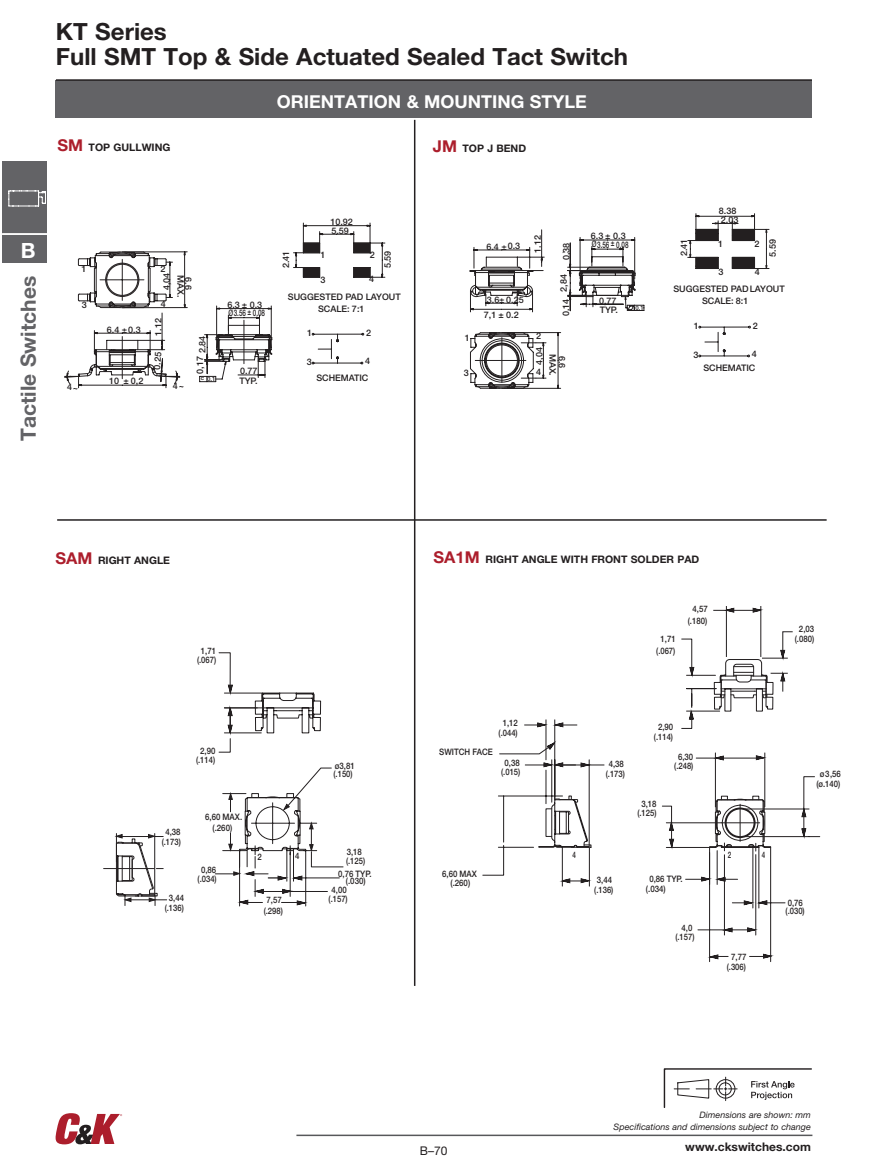
<style>
.page{position:relative;width:891px;height:1175px;background:#fff}
.page>*{position:absolute;margin:0;border:0;box-sizing:border-box;transform-origin:0 0}
.t1{font:700 23.7px/25.2px "Helvetica Neue LT Std";color:#231f20}
.t2{font:700 21px "Helvetica Neue LT Std";color:#636366}
.t3{font:700 21px "Helvetica Neue LT Std";color:#fff}
.t4{font:700 17.85px "Helvetica Neue LT Std";color:#fff}
.t5{font:12px "Helvetica Neue LT Std";color:#231f20}
.t6{font:700 11.85px "Helvetica Neue LT Std";color:#231f20}
.t7{font:700 10.35px "Helvetica Neue LT Std";color:#231f20}
.t8{font:500 9px/17.1px "Helvetica Neue";color:#231f20}
.t9{font:500 9px "Helvetica Neue";color:#231f20;scale:.7 1}
.t10{font:500 8.85px/12.1px "Helvetica Neue";color:#231f20;text-align:center;scale:.88 1}
.t11{font:500 8.85px "Helvetica Neue";color:#231f20;scale:.86 1}
.t12{font:italic 8.85px/11.9px "Helvetica Neue LT Std";color:#231f20;text-align:right}
.t13{font:500 8.85px "Helvetica Neue";color:#231f20;scale:.89 1}
.t14{font:500 8.85px "Helvetica Neue";color:#231f20;scale:.87 1}
.t15{font:500 8.85px "Helvetica Neue";color:#231f20;scale:.71 1}
.t16{font:500 6px "Helvetica Neue";color:#231f20}
.s1{font-size:16.35px;color:#ac1e2c}
</style>
<div class="page">
<div style="left:56px;top:80px;width:756px;height:37px;background:#636366"></div>
<hr style="left:296px;top:1134px;width:516px;height:2px;background:#57585a">
<svg style="left:56px;top:1113px;width:66px;height:31px"></svg>
<div style="left:2px;top:161px;width:45px;height:101px;background:#636366"></div>
<svg style="left:9px;top:191px;width:37px;height:15px"></svg>
<hr style="left:0;top:233px;width:47px;height:2px;background:#fff">
<hr style="left:56px;top:79px;width:756px;height:2px;background:#231f20">
<svg style="left:163px;top:652px;width:158px;height:248px"></svg>
<svg style="left:218px;top:684px;width:44px;height:69px"></svg>
<svg style="left:104px;top:833px;width:59px;height:72px"></svg>
<svg style="left:215px;top:767px;width:129px;height:139px"></svg>
<hr style="left:57px;top:519px;width:770px;height:1px;background:#231f20">
<svg style="left:663px;top:1068px;width:1px;height:40px"></svg>
<svg style="left:664px;top:1068px;width:148px;height:40px"></svg>
<svg style="left:302px;top:222px;width:84px;height:56px"></svg>
<svg style="left:64px;top:242px;width:307px;height:146px"></svg>
<svg style="left:695px;top:213px;width:75px;height:56px"></svg>
<svg style="left:470px;top:228px;width:285px;height:161px"></svg>
<hr style="left:414px;top:120px;width:1px;height:865px;background:#231f20">
<svg style="left:499px;top:606px;width:294px;height:356px"></svg>
<h1 class="t1" style="left:56px;top:19px;width:574px">KT Series<br>Full SMT Top &amp; Side Actuated Sealed Tact Switch</h1>
<p class="t7" style="left:57px;top:141px;width:114px"><span class="s1">SM</span> TOP GULLWING</p>
<h3 class="t4" style="left:277px;top:90px;width:312px">ORIENTATION &amp; MOUNTING STYLE</h3>
<p class="t7" style="left:433px;top:142px;width:95px"><span class="s1">JM</span> TOP J BEND</p>
<h2 class="t3" style="left:21px;top:237px;width:16px">B</h2>
<h2 class="t2" style="left:15px;top:441px;width:167px;rotate:-90deg">Tactile Switches</h2>
<p class="t8" style="left:82px;top:260px;width:7px">1</p>
<p class="t8" style="left:161px;top:260px;width:7px">2</p>
<p class="t8" style="left:82px;top:296px;width:7px">3</p>
<p class="t8" style="left:161px;top:295px;width:7px">4</p>
<p class="t8" style="left:158px;top:290px;width:19px;rotate:-90deg">4,04</p>
<p class="t8" style="left:189px;top:275px;width:24px;rotate:90deg">MAX.</p>
<p class="t8" style="left:197px;top:277px;width:14px;rotate:90deg">6.6</p>
<p class="t8" style="left:107px;top:321px;width:35px">6.4 ±0.3</p>
<p class="t8" style="left:150px;top:336px;width:19px;rotate:-90deg">1.12</p>
<p class="t8" style="left:148px;top:369px;width:19px;rotate:-86deg">0.25</p>
<p class="t8" style="left:109px;top:372px;width:36px">10 ± 0,2</p>
<p class="t8" style="left:67px;top:379px;width:13px">4~</p>
<p class="t8" style="left:173px;top:377px;width:13px">4~</p>
<p class="t8" style="left:194px;top:353px;width:19px;rotate:-90deg">2.84</p>
<p class="t8" style="left:191px;top:374px;width:19px;rotate:-90deg">0,17</p>
<p class="t16" style="left:201px;top:375px;width:16px">c 0,1</p>
<p class="t8" style="left:227px;top:296px;width:36px">6.3 ± 0.3</p>
<p class="t9" style="left:228px;top:308px;width:54px">Ø3.56 ± 0.08</p>
<p class="t8" style="left:239px;top:365px;width:20px;line-height:10.2px">0.77<br>TYP.</p>
<p class="t8" style="left:277px;top:268px;width:19px;rotate:-90deg">2.41</p>
<p class="t8" style="left:330px;top:213px;width:24px">10.92</p>
<p class="t8" style="left:331px;top:222px;width:19px">5.59</p>
<p class="t8" style="left:321px;top:246px;width:7px">1</p>
<p class="t8" style="left:370px;top:246px;width:7px">2</p>
<p class="t8" style="left:320px;top:271px;width:7px">3</p>
<p class="t8" style="left:369px;top:270px;width:7px">4</p>
<p class="t8" style="left:379px;top:268px;width:19px;rotate:-90deg">5.59</p>
<p class="t8" style="left:486px;top:238px;width:35px">6.4 ±0.3</p>
<p class="t8" style="left:529px;top:253px;width:19px;rotate:-90deg">1.12</p>
<p class="t8" style="left:558px;top:260px;width:19px;rotate:-90deg">0,38`</p>
<p class="t8" style="left:555px;top:292px;width:19px;rotate:-90deg">2,84</p>
<p class="t8" style="left:288px;top:288px;width:114px">SUGGESTED PAD LAYOUT</p>
<p class="t8" style="left:487px;top:291px;width:38px">3.6± 0.25</p>
<p class="t8" style="left:318px;top:300px;width:48px">SCALE: 7:1</p>
<p class="t8" style="left:557px;top:316px;width:19px;rotate:-90deg">0.14</p>
<p class="t8" style="left:484px;top:306px;width:36px">7,1 ± 0.2</p>
<p class="t8" style="left:307px;top:324px;width:7px">1</p>
<p class="t8" style="left:366px;top:324px;width:7px">2</p>
<p class="t8" style="left:307px;top:353px;width:7px">3</p>
<p class="t8" style="left:316px;top:352px;width:55px;text-align:right">4<br>SCHEMATIC</p>
<p class="t8" style="left:465px;top:329px;width:7px">1</p>
<p class="t8" style="left:536px;top:327px;width:7px">2</p>
<p class="t8" style="left:464px;top:364px;width:7px">3</p>
<p class="t8" style="left:536px;top:363px;width:7px">4</p>
<p class="t8" style="left:531px;top:365px;width:19px;rotate:-90deg">4,04</p>
<p class="t8" style="left:561px;top:353px;width:24px;rotate:90deg">MAX.</p>
<p class="t8" style="left:571px;top:355px;width:14px;rotate:90deg">6.6</p>
<p class="t8" style="left:591px;top:227px;width:36px">6.3 ± 0.3</p>
<p class="t9" style="left:592px;top:239px;width:54px">Ø3.56 ± 0.08</p>
<p class="t8" style="left:599px;top:295px;width:20px;line-height:9.4px">0,77<br>TYP.</p>
<p class="t16" style="left:635px;top:304px;width:10px">0,1</p>
<p class="t8" style="left:719px;top:202px;width:19px">8.38</p>
<p class="t8" style="left:721px;top:211px;width:19px">2.03</p>
<p class="t8" style="left:675px;top:256px;width:19px;rotate:-90deg">2.41</p>
<p class="t8" style="left:764px;top:257px;width:19px;rotate:-90deg">5.59</p>
<p class="t8" style="left:718px;top:235px;width:7px">1</p>
<p class="t8" style="left:754px;top:235px;width:7px">2</p>
<p class="t8" style="left:718px;top:263px;width:7px">3</p>
<p class="t8" style="left:755px;top:263px;width:7px">4</p>
<p class="t8" style="left:702px;top:283px;width:84px;line-height:12px;text-indent:-29px">SUGGESTED PAD LAYOUT<br>SCALE: 8:1</p>
<p class="t8" style="left:694px;top:317px;width:7px">1</p>
<p class="t8" style="left:753px;top:317px;width:7px">2</p>
<p class="t8" style="left:694px;top:346px;width:7px">3</p>
<p class="t8" style="left:703px;top:347px;width:55px;line-height:13.5px;text-align:right">4<br>SCHEMATIC</p>
<p class="t7" style="left:56px;top:553px;width:116px"><span class="s1">SAM</span> RIGHT ANGLE</p>
<p class="t7" style="left:434px;top:553px;width:267px"><span class="s1">SA1M</span> RIGHT ANGLE WITH FRONT SOLDER PAD</p>
<p class="t10" style="left:201px;top:644px;width:19px">1,71</p>
<p class="t11" style="left:197px;top:655px;width:24px">(.067)</p>
<p class="t10" style="left:661px;top:633px;width:19px">1,71</p>
<p class="t11" style="left:656px;top:645px;width:24px">(.067)</p>
<p class="t10" style="left:688px;top:602px;width:24px">4,57 (.180)</p>
<p class="t10" style="left:795px;top:623px;width:24px;line-height:10.6px">2,03 (.080)</p>
<p class="t10" style="left:503px;top:717px;width:19px">1,12</p>
<p class="t11" style="left:499px;top:727px;width:24px">(.044)</p>
<p class="t10" style="left:658px;top:720px;width:19px">2,90</p>
<p class="t11" style="left:654px;top:731px;width:24px">(.114)</p>
<p class="t10" style="left:200px;top:744px;width:19px">2,90</p>
<p class="t11" style="left:196px;top:755px;width:24px">(.114)</p>
<p class="t10" style="left:335px;top:759px;width:24px">ø3,81</p>
<p class="t11" style="left:334px;top:768px;width:24px">(.150)</p>
<p class="t13" style="left:439px;top:746px;width:62px">SWITCH FACE</p>
<p class="t10" style="left:505px;top:756px;width:19px">0,38</p>
<p class="t11" style="left:501px;top:766px;width:24px">(.015)</p>
<p class="t10" style="left:609px;top:757px;width:19px">4,38</p>
<p class="t11" style="left:606px;top:768px;width:24px">(.173)</p>
<p class="t10" style="left:678px;top:750px;width:19px">6,30</p>
<p class="t11" style="left:674px;top:761px;width:24px">(.248)</p>
<p class="t10" style="left:820px;top:768px;width:25px">ø3,56</p>
<p class="t14" style="left:816px;top:779px;width:29px">(ø.140)</p>
<p class="t10" style="left:205px;top:810px;width:44px">6,60 MAX.</p>
<p class="t10" style="left:641px;top:798px;width:19px">3,18</p>
<p class="t11" style="left:637px;top:807px;width:24px">(.125)</p>
<p class="t10" style="left:165px;top:826px;width:19px">4,38</p>
<p class="t11" style="left:162px;top:836px;width:24px">(.173)</p>
<p class="t13" style="left:213px;top:822px;width:24px">(.260)</p>
<p class="t10" style="left:257px;top:850px;width:6px">2</p>
<p class="t10" style="left:295px;top:849px;width:6px">4</p>
<p class="t10" style="left:201px;top:863px;width:19px">0,86</p>
<p class="t11" style="left:198px;top:874px;width:24px">(.034)</p>
<p class="t10" style="left:169px;top:891px;width:19px">3,44</p>
<p class="t11" style="left:165px;top:902px;width:24px">(.136)</p>
<p class="t10" style="left:267px;top:893px;width:19px">7,57</p>
<p class="t11" style="left:264px;top:905px;width:24px">(.298)</p>
<p class="t10" style="left:347px;top:845px;width:19px">3,18</p>
<p class="t11" style="left:346px;top:856px;width:24px">(.125)</p>
<p class="t10" style="left:338px;top:868px;width:39px">0,76 TYP.</p>
<p class="t13" style="left:346px;top:875px;width:24px">(.030)</p>
<p class="t10" style="left:332px;top:884px;width:19px">4,00</p>
<p class="t11" style="left:329px;top:894px;width:24px">(.157)</p>
<p class="t10" style="left:442px;top:867px;width:41px">6,60 MAX</p>
<p class="t13" style="left:451px;top:878px;width:24px">(.260)</p>
<p class="t15" style="left:573px;top:849px;width:6px">4</p>
<p class="t10" style="left:597px;top:874px;width:19px">3,44</p>
<p class="t11" style="left:594px;top:884px;width:24px">(.136)</p>
<p class="t10" style="left:649px;top:872px;width:39px">0,86 TYP.</p>
<p class="t13" style="left:646px;top:883px;width:24px">(.034)</p>
<p class="t15" style="left:728px;top:849px;width:6px">2</p>
<p class="t15" style="left:762px;top:849px;width:6px">4</p>
<p class="t10" style="left:788px;top:896px;width:19px">0,76</p>
<p class="t11" style="left:786px;top:905px;width:24px">(.030)</p>
<p class="t11" style="left:675px;top:932px;width:24px">(.157)</p>
<p class="t10" style="left:731px;top:950px;width:19px">7,77</p>
<p class="t11" style="left:727px;top:961px;width:24px">(.306)</p>
<h3 class="t5" style="left:420px;top:1143px;width:29px">B–70</h3>
<p class="t12" style="left:614px;top:1108px;width:199px">Dimensions are shown: mm<br>Specifications and dimensions subject to change</p>
<h3 class="t6" style="left:685px;top:1139px;width:127px">www.ckswitches.com</h3>
</div>
